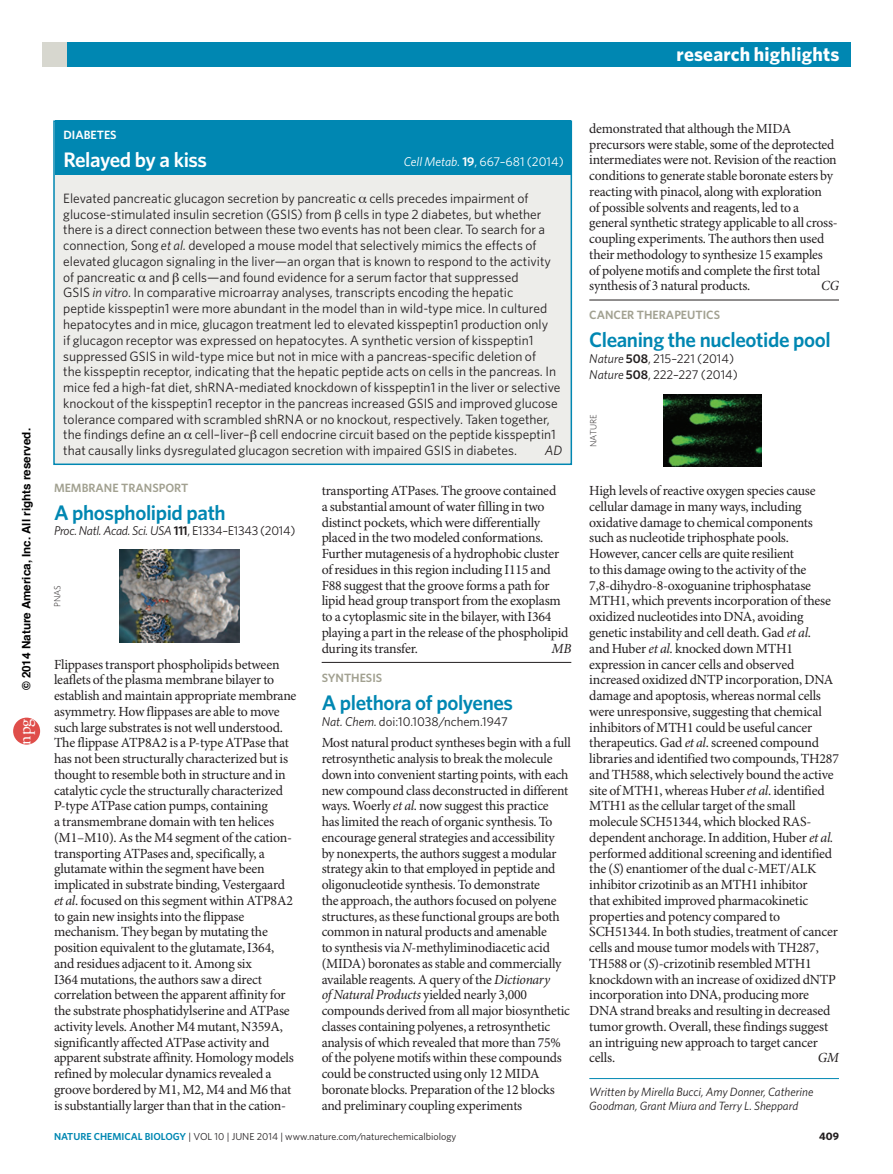
<style>
.page{position:relative;width:893px;height:1174px;background:#fff}
.page>*{position:absolute;margin:0;border:0;box-sizing:border-box;transform-origin:0 0}
.t1{font:600 21px "Whitney";letter-spacing:-.02em;color:#0087b2}
.t2{font:600 21px "Whitney";color:#fff}
.t3{font:700 19.5px "Whitney";letter-spacing:.01em;color:#fff}
.t4{font:17.55px "Adobe Garamond Pro";color:#fff}
.t5{font:13.95px/15.8px "Minion Pro";letter-spacing:-.015em;color:#231f20}
.t6{font:italic 13.95px "Minion Pro";color:#231f20}
.t7{font:13.5px/15.8px "Whitney";color:#231f20}
.t8{font:italic 13.5px "Whitney";color:#231f20}
.t9{font:12.75px/15.8px "Whitney";color:#231f20}
.t10{font:italic 12.75px "Whitney";letter-spacing:-.02em;color:#231f20}
.t11{font:12.75px "Whitney";color:#fff}
.t12{font:italic 12px/14.2px "Whitney";color:#231f20}
.t13{font:600 12px "Whitney";color:#a2a191}
.t14{font:600 12px "Whitney";color:#fff}
.t15{font:700 11.7px "Helvetica";color:#000}
.t16{font:700 10.8px "Whitney";color:#231f20}
.t17{font:10.2px "Whitney";color:#231f20}
.t18{font:300 9px "Whitney";color:#231f20}
.s1{font-family:"Arial"}
.s2{font-style:italic}
.s3{font-weight:600}
.s4{font-weight:600;font-style:normal}
.s5{font-style:normal}
.s6{font-weight:600;color:#0087b2}
</style>
<div class="page">
<div style="left:43px;top:43px;width:807px;height:24px;background:#0087b2"></div>
<div style="left:43px;top:43px;width:24px;height:24px;background:#d7d7cf"></div>
<hr style="left:589px;top:300px;width:250px;height:1px;background:#231f20">
<hr style="left:589px;top:1078px;width:250px;height:1px;background:#0087b2">
<img style="left:664px;top:394px;width:98px;height:73px">
<hr style="left:322px;top:662px;width:249px;height:1px;background:#231f20">
<img style="left:119px;top:549px;width:120px;height:94px">
<div style="left:54px;top:121px;width:517px;height:343px;background:#ededea"></div>
<div style="left:55px;top:120px;width:516px;height:55px;background:#0087b2"></div>
<div style="left:13px;top:717px;width:27px;height:27px;background:#df4e4a;border-radius:50%"></div>
<h2 class="t3" style="left:677px;top:41px;width:164px">research highlights</h2>
<p class="t15" style="left:17px;top:690px;width:264px;rotate:-90deg">© 201<span class="s1">4</span> Nature America, Inc. All rights reserved.</p>
<p class="t4" style="left:14px;top:744px;width:28px;rotate:-90deg">npg</p>
<p class="t14" style="left:63px;top:126px;width:16px">DIABETE</p>
<p class="t14" style="left:110px;top:126px;width:8px">S</p>
<h1 class="t2" style="left:63px;top:145px;width:145px">Relayed by a kiss</h1>
<p class="t11" style="left:404px;top:153px;width:162px"><span class="s2">Cell Metab.</span> <span class="s3">19</span>, 667–681 (2014)</p>
<p class="t7" style="left:63px;top:190px;width:499px">Elevated pancreatic glucagon secretion by pancreatic cells precedes impairment of glucose-stimulated insulin secretion (GSIS) from cells in type 2 diabetes, but whether there is a direct connection between these two events has not been clear. To search for a connection, Song <span class="s2">et al.</span> developed a mouse model that selectively mimics the effects of elevated glucagon signaling in the liver—an organ that is known to respond to the activity of pancreatic and cells—and found evidence for a serum factor that suppressed<br>GSIS <span class="s2">in vitro</span>. In comparative microarray analyses, transcripts encoding the hepatic<br>peptide kisspeptin1 were more abundant in the model than in wild-type mice. In cultured hepatocytes and in mice, glucagon treatment led to elevated kisspeptin1 production only<br>if glucagon receptor was expressed on hepatocytes. A synthetic version of kisspeptin1 suppressed GSIS in wild-type mice but not in mice with a pancreas-specific deletion of<br>the kisspeptin receptor, indicating that the hepatic peptide acts on cells in the pancreas. In mice fed a high-fat diet, shRNA-mediated knockdown of kisspeptin1 in the liver or selective knockout of the kisspeptin1 receptor in the pancreas increased GSIS and improved glucose tolerance compared with scrambled shRNA or no knockout, respectively. Taken together, the findings define an cell–liver– cell endocrine circuit based on the peptide kisspeptin1 that causally links dysregulated glucagon secretion with impaired GSIS in diabetes.</p>
<p class="t8" style="left:545px;top:441px;width:19px">AD</p>
<p class="t13" style="left:54px;top:479px;width:9px">MEMBRANE</p>
<p class="t13" style="left:121px;top:479px;width:9px">TRAN</p>
<p class="t13" style="left:152px;top:479px;width:22px">SPORT</p>
<h1 class="t1" style="left:54px;top:498px;width:173px">A phospholipid path</h1>
<p class="t10" style="left:54px;top:522px;width:243px">Proc. Natl. Acad. Sci. USA <span class="s4">111</span><span class="s5">, E1334–E1343 (2014)</span></p>
<p class="t18" style="left:51px;top:607px;width:23px;rotate:-90deg">PNAS</p>
<p class="t5" style="left:54px;top:656px;width:244px">Flippases transport phospholipids between leaflets of the plasma membrane bilayer to establish and maintain appropriate membrane asymmetry. How flippases are able to move such large substrates is not well understood.<br>The flippase ATP8A2 is a P-type ATPase that has not been structurally characterized but is thought to resemble both in structure and in catalytic cycle the structurally characterized P-type ATPase cation pumps, containing<br>a transmembrane domain with ten helices (M1–M10). As the M4 segment of the cation&shy;transporting ATPases and, specifically, a glutamate within the segment have been implicated in substrate binding, Vestergaard <span class="s2">et al</span>. focused on this segment within ATP8A2 to gain new insights into the flippase mechanism. They began by mutating the position equivalent to the glutamate, I364, and residues adjacent to it. Among six<br>I364 mutations, the authors saw a direct correlation between the apparent affinity for the substrate phosphatidylserine and ATPase activity levels. Another M4 mutant, N359A, significantly affected ATPase activity and apparent substrate affinity. Homology models refined by molecular dynamics revealed a groove bordered by M1, M2, M4 and M6 that is substantially larger than that in the cation-</p>
<p class="t5" style="left:322px;top:483px;width:248px">transporting ATPases. The groove contained<br>a substantial amount of water filling in two distinct pockets, which were differentially placed in the two modeled conformations.<br>Further mutagenesis of a hydrophobic cluster of residues in this region including I115 and F88 suggest that the groove forms a path for lipid head group transport from the exoplasm to a cytoplasmic site in the bilayer, with I364 playing a part in the release of the phospholipid during its transfer.</p>
<p class="t6" style="left:551px;top:640px;width:21px">MB</p>
<p class="t13" style="left:322px;top:669px;width:15px">SYNTHE</p>
<p class="t13" style="left:366px;top:669px;width:18px">SIS</p>
<h1 class="t1" style="left:322px;top:688px;width:193px">A plethora of polyenes</h1>
<p class="t9" style="left:322px;top:713px;width:188px"><span class="s2">Nat. Chem.</span> doi:10.1038/nchem.1947</p>
<p class="t5" style="left:322px;top:735px;width:251px">Most natural product syntheses begin with a full retrosynthetic analysis to break the molecule down into convenient starting points, with each new compound class deconstructed in different ways. Woerly <span class="s2">et al</span>. now suggest this practice<br>has limited the reach of organic synthesis. To encourage general strategies and accessibility by nonexperts, the authors suggest a modular strategy akin to that employed in peptide and oligonucleotide synthesis. To demonstrate<br>the approach, the authors focused on polyene structures, as these functional groups are both common in natural products and amenable<br>to synthesis via <span class="s2">N</span>-methyliminodiacetic acid (MIDA) boronates as stable and commercially available reagents. A query of the <span class="s2">Dictionary<br>of Natural Products</span> yielded nearly 3,000 compounds derived from all major biosynthetic classes containing polyenes, a retrosynthetic analysis of which revealed that more than 75% of the polyene motifs within these compounds could be constructed using only 12 MIDA boronate blocks. Preparation of the 12 blocks and preliminary coupling experiments</p>
<p class="t5" style="left:589px;top:121px;width:250px">demonstrated that although the MIDA precursors were stable, some of the deprotected intermediates were not. Revision of the reaction conditions to generate stable boronate esters by reacting with pinacol, along with exploration<br>of possible solvents and reagents, led to a general synthetic strategy applicable to all cross&shy;coupling experiments. The authors then used their methodology to synthesize 15 examples<br>of polyene motifs and complete the first total synthesis of 3 natural products.</p>
<p class="t6" style="left:821px;top:277px;width:19px">CG</p>
<p class="t13" style="left:589px;top:307px;width:9px">CANCER</p>
<p class="t13" style="left:637px;top:307px;width:9px">THERA</p>
<p class="t13" style="left:674px;top:307px;width:14px">PEUTIC</p>
<p class="t13" style="left:714px;top:307px;width:8px">S</p>
<h1 class="t1" style="left:589px;top:326px;width:243px">Cleaning the nucleotide pool</h1>
<p class="t9" style="left:589px;top:350px;width:150px"><span class="s2">Nature</span> <span class="s3">508</span>, 215–221 (2014)<br><span class="s2">Nature</span> <span class="s3">508</span>, 222–227 (2014)</p>
<p class="t18" style="left:587px;top:447px;width:33px;rotate:-90deg">NATURE</p>
<p class="t5" style="left:589px;top:483px;width:251px">High levels of reactive oxygen species cause cellular damage in many ways, including oxidative damage to chemical components such as nucleotide triphosphate pools.<br>However, cancer cells are quite resilient<br>to this damage owing to the activity of the 7,8-dihydro-8-oxoguanine triphosphatase MTH1, which prevents incorporation of these oxidized nucleotides into DNA, avoiding genetic instability and cell death. Gad <span class="s2">et al</span>.<br>and Huber <span class="s2">et al.</span> knocked down MTH1 expression in cancer cells and observed increased oxidized dNTP incorporation, DNA damage and apoptosis, whereas normal cells were unresponsive, suggesting that chemical inhibitors of MTH1 could be useful cancer therapeutics. Gad <span class="s2">et al</span>. screened compound libraries and identified two compounds, TH287 and TH588, which selectively bound the active site of MTH1, whereas Huber <span class="s2">et al</span>. identified MTH1 as the cellular target of the small molecule SCH51344, which blocked RAS&shy;dependent anchorage. In addition, Huber <span class="s2">et al. </span>performed additional screening and identified the (<span class="s2">S</span>) enantiomer of the dual c-MET/ALK inhibitor crizotinib as an MTH1 inhibitor<br>that exhibited improved pharmacokinetic properties and potency compared to SCH51344. In both studies, treatment of cancer cells and mouse tumor models with TH287, TH588 or (<span class="s2">S</span>)-crizotinib resembled MTH1 knockdown with an increase of oxidized dNTP incorporation into DNA, producing more DNA strand breaks and resulting in decreased tumor growth. Overall, these findings suggest an intriguing new approach to target cancer cells.</p>
<p class="t6" style="left:818px;top:1049px;width:23px">GM</p>
<p class="t12" style="left:589px;top:1084px;width:226px">Written by Mirella Bucci, Amy Donner, Catherine<br>Goodman, Grant Miura and Terry L. Sheppard</p>
<p class="t17" style="left:54px;top:1129px;width:404px"><span class="s6">nature chemical biology</span> | VOL 10 | JUNE 2014 | www.nature.com/naturechemicalbiology</p>
<p class="t16" style="left:819px;top:1129px;width:21px">409</p>
</div>
